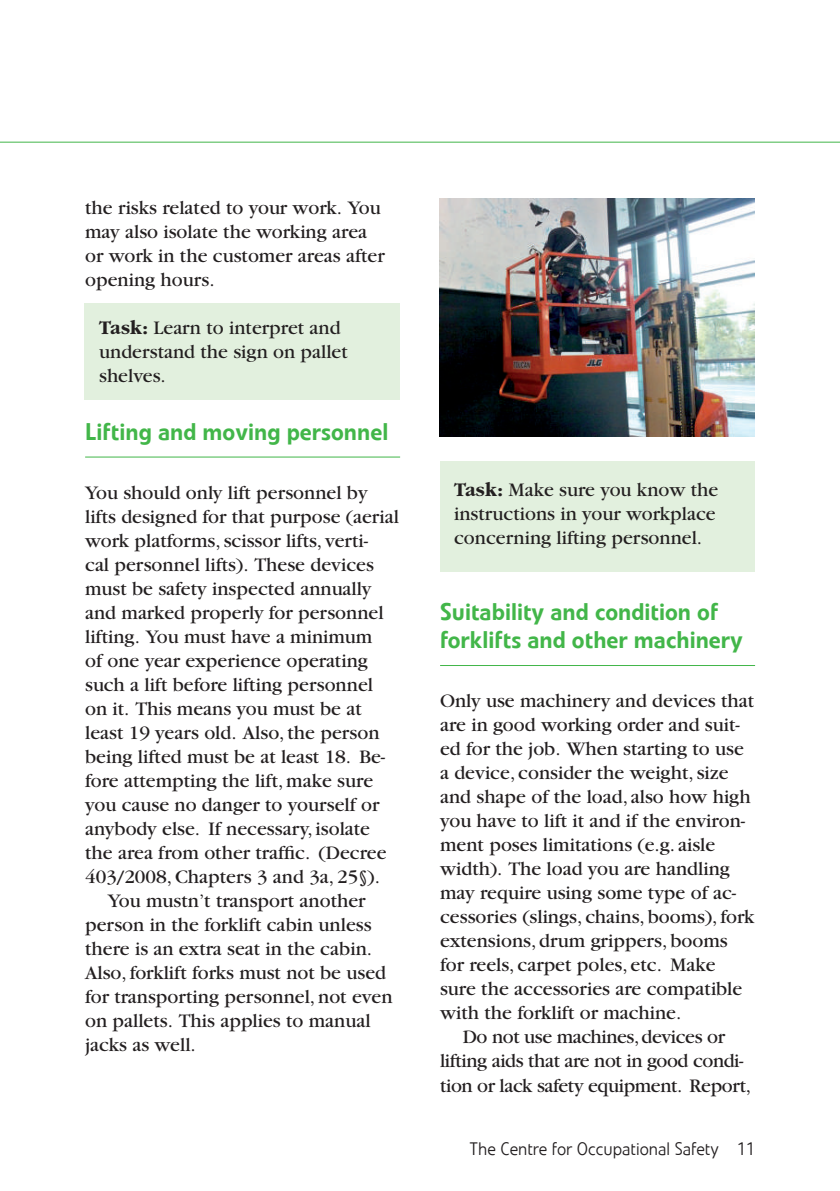
<style>
.page{position:relative;width:840px;height:1191px;background:#fff}
.page>*{position:absolute;margin:0;border:0;box-sizing:border-box;transform-origin:0 0}
.t1{font:500 24px/28px "Veto Com";color:#42b649}
.t2{font:20px/24px "Garamond";color:#231f20}
.t3{font:20px/24px "Garamond";letter-spacing:-.02em;color:#231f20;text-align:center}
.t4{font:300 18px "Veto Com";color:#231f20}
.s1{font-weight:700}
</style>
<div class="page">
<div style="left:85px;top:303px;width:314px;height:97px;background:#e2f0de"></div>
<div style="left:440px;top:461px;width:314px;height:110px;background:#e2f0de"></div>
<hr style="left:0;top:142px;width:839px;height:1px;background:#42b649">
<hr style="left:85px;top:456px;width:315px;height:1px;background:#42b649">
<hr style="left:440px;top:665px;width:314px;height:1px;background:#42b649">
<img style="left:439px;top:198px;width:315px;height:239px">
<p class="t2" style="left:85px;top:196px;width:301px">the risks related to your work. You may also isolate the working area or work in the customer areas after opening hours.</p>
<p class="t2" style="left:99px;top:316px;width:250px"><span class="s1">Task:</span> Learn to interpret and understand the sign on pallet shelves.</p>
<p class="t1" style="left:85px;top:417px;width:304px">Lifting and moving personnel</p>
<p class="t2" style="left:85px;top:481px;width:284px">You should only lift personnel by</p>
<p class="t2" style="left:85px;top:505px;width:315px">lifts designed for that purpose (aerial</p>
<p class="t2" style="left:85px;top:529px;width:284px">work platforms, scissor lifts, verti-</p>
<p class="t2" style="left:85px;top:553px;width:290px">cal personnel lifts). These devices</p>
<p class="t2" style="left:85px;top:577px;width:287px">must be safety inspected annually</p>
<p class="t2" style="left:85px;top:601px;width:300px">and marked properly for personnel</p>
<p class="t2" style="left:85px;top:625px;width:289px">lifting. You must have a minimum</p>
<p class="t2" style="left:85px;top:649px;width:284px">of one year experience operating</p>
<p class="t2" style="left:85px;top:673px;width:289px">such a lift before lifting personnel</p>
<p class="t2" style="left:85px;top:697px;width:278px">on it. This means you must be at</p>
<p class="t2" style="left:85px;top:721px;width:296px">least 19 years old. Also, the person</p>
<p class="t2" style="left:85px;top:745px;width:301px">being lifted must be at least 18. Be-</p>
<p class="t2" style="left:85px;top:769px;width:289px">fore attempting the lift, make sure</p>
<p class="t2" style="left:85px;top:793px;width:296px">you cause no danger to yourself or</p>
<p class="t2" style="left:85px;top:817px;width:286px">anybody else. If necessary, isolate</p>
<p class="t2" style="left:85px;top:841px;width:303px">the area from other traffic. (Decree</p>
<p class="t2" style="left:85px;top:865px;width:296px">403/2008, Chapters 3 and 3a, 25§).</p>
<p class="t2" style="left:108px;top:889px;width:259px">You mustn’t transport another</p>
<p class="t2" style="left:85px;top:913px;width:288px">person in the forklift cabin unless</p>
<p class="t2" style="left:85px;top:937px;width:288px">there is an extra seat in the cabin.</p>
<p class="t2" style="left:85px;top:961px;width:302px">Also, forklift forks must not be used</p>
<p class="t2" style="left:85px;top:985px;width:309px">for transporting personnel, not even</p>
<p class="t2" style="left:85px;top:1009px;width:287px">on pallets. This applies to manual</p>
<p class="t2" style="left:85px;top:1033px;width:112px">jacks as well.</p>
<p class="t2" style="left:454px;top:478px;width:265px"><span class="s1">Task:</span> Make sure you know the instructions in your workplace concerning lifting personnel.</p>
<p class="t1" style="left:440px;top:598px;width:304px">Suitability and condition of forklifts and other machinery</p>
<p class="t2" style="left:440px;top:689px;width:316px">Only use machinery and devices that are in good working order and suit&shy;ed for the job. When starting to use a device, consider the weight, size and shape of the load, also how high you have to lift it and if the environ&shy;ment poses limitations (e.g. aisle width). The load you are handling may require using some type of ac&shy;cessories (slings, chains, booms), fork extensions, drum grippers, booms for reels, carpet poles, etc. Make sure the accessories are compatible with the forklift or machine.</p>
<p class="t3" style="left:440px;top:1025px;width:312px">Do not use machines, devices or lifting aids that are not in good condi&shy;tion or lack safety equipment. Report,</p>
<p class="t4" style="left:469px;top:1138px;width:287px">The Centre for Occupational Safety 11</p>
</div>
